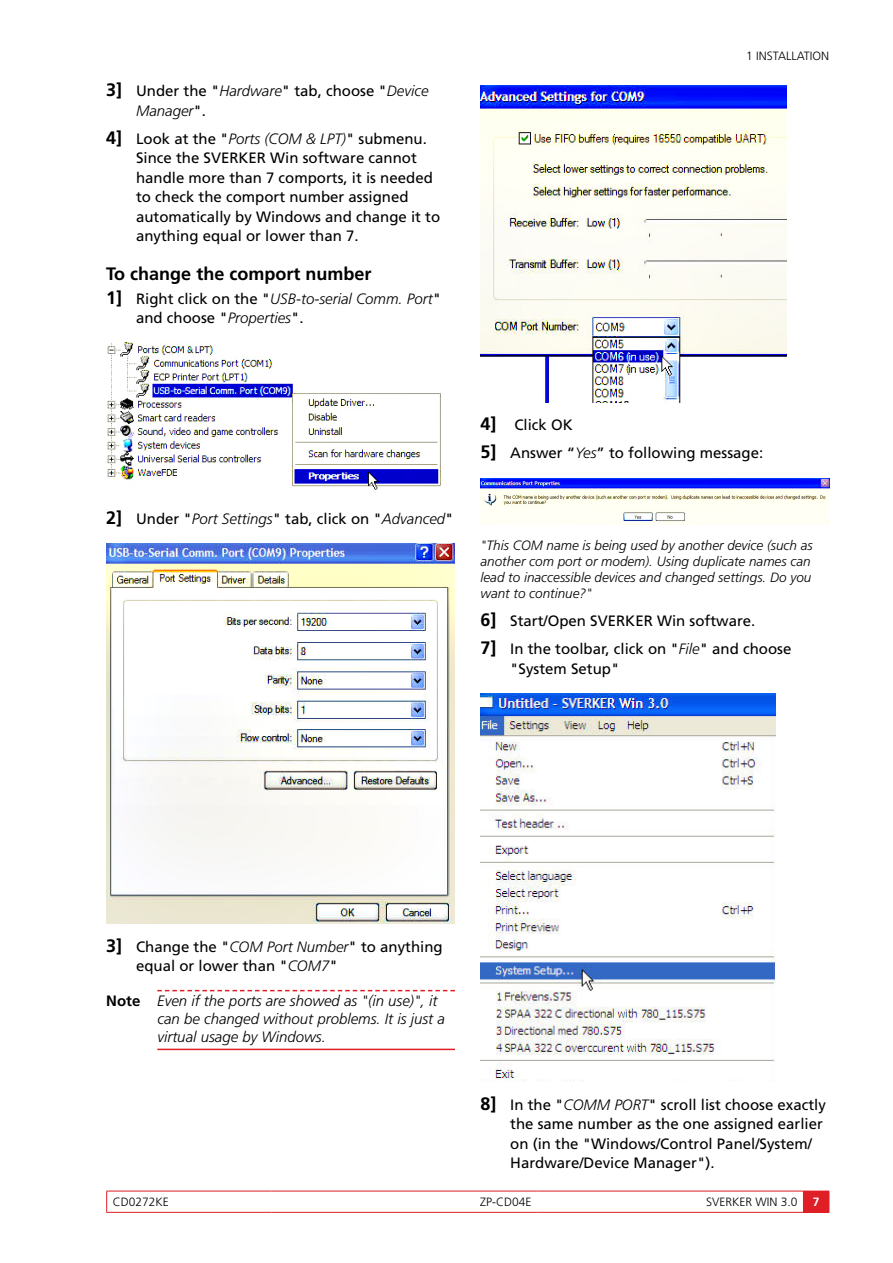
<style>
.page{position:relative;width:893px;height:1263px;background:#fff}
.page>*{position:absolute;margin:0;border:0;box-sizing:border-box;transform-origin:0 0}
.t1{font:700 18px "Frutiger LT Std";color:#000}
.t2{font:15px/19.5px "Frutiger LT Std";color:#000}
.t3{font:italic 300 15px/18px "Frutiger LT Std";color:#000}
.t4{font:italic 300 13.5px/16.2px "Frutiger LT Std";color:#000}
.t5{font:300 12px "Frutiger LT Std";color:#000}
.t6{font:700 12px "Frutiger LT Std";color:#fff}
.s1{font-weight:700;font-size:18px}
.s2{font-weight:300;font-style:italic}
.s3{font-weight:700;font-style:normal;font-size:18px}
.s4{font-weight:400;font-style:normal}
.s5{font-weight:700;font-style:normal}
</style>
<div class="page">
<svg style="left:106px;top:1192px;width:1px;height:20px"></svg>
<hr style="left:106px;top:1191px;width:166px;height:1px;background:#df1e26">
<hr style="left:106px;top:1212px;width:166px;height:1px;background:#df1e26">
<hr style="left:272px;top:1191px;width:266px;height:1px;background:#df1e26">
<hr style="left:272px;top:1212px;width:266px;height:1px;background:#df1e26">
<hr style="left:538px;top:1191px;width:265px;height:1px;background:#df1e26">
<hr style="left:538px;top:1212px;width:265px;height:1px;background:#df1e26">
<svg style="left:803px;top:1191px;width:27px;height:22px"></svg>
<svg style="left:157px;top:990px;width:298px;height:1px"></svg>
<hr style="left:157px;top:1049px;width:298px;height:1px;background:#df1e26">
<img style="left:107px;top:343px;width:336px;height:147px">
<img style="left:106px;top:543px;width:349px;height:381px">
<img style="left:480px;top:85px;width:307px;height:317px">
<img style="left:480px;top:478px;width:349px;height:47px">
<img style="left:480px;top:693px;width:295px;height:388px">
<p class="t2" style="left:136px;top:81px;width:294px;text-indent:-30px"><span class="s1">3]</span> Under the "<span class="s2">Hardware</span>" tab, choose "<span class="s2">Device<br>Manager</span>".</p>
<p class="t2" style="left:136px;top:129px;width:306px;text-indent:-30px"><span class="s1">4]</span> Look at the "<span class="s2">Ports (COM &amp; LPT)</span>" submenu.<br>Since the SVERKER Win software cannot handle more than 7 comports, it is needed to check the comport number assigned automatically by Windows and change it to anything equal or lower than 7.</p>
<p class="t1" style="left:106px;top:263px;width:267px">To change the comport number</p>
<p class="t3" style="left:136px;top:289px;width:307px;line-height:19.5px;text-indent:-30px"><span class="s3">1]</span> <span class="s4">Right click on the "</span>USB-to-serial Comm. Port<span class="s4">" and choose "</span>Properties<span class="s4">".</span></p>
<p class="t5" style="left:746px;top:49px;width:17px">1 INSTALLAT</p>
<p class="t5" style="left:810px;top:49px;width:12px">ION</p>
<p class="t2" style="left:106px;top:509px;width:349px"><span class="s1">2]</span> Under "<span class="s2">Port Settings</span>" tab, click on "<span class="s2">Advanced</span>"</p>
<p class="t2" style="left:480px;top:411px;width:284px;line-height:28px"><span class="s1">4]</span> Click OK<br><span class="s1">5]</span> Answer “<span class="s2">Yes</span>” to following message:</p>
<p class="t4" style="left:480px;top:537px;width:334px">"This COM name is being used by another device (such as another com port or modem). Using duplicate names can lead to inaccessible devices and changed settings. Do you want to continue?"</p>
<p class="t2" style="left:480px;top:607px;width:312px;line-height:28px"><span class="s1">6]</span> Start/Open SVERKER Win software.<br><span class="s1">7]</span> In the toolbar, click on "<span class="s2">File</span>" and choose</p>
<p class="t2" style="left:510px;top:659px;width:111px">"System Setup"</p>
<p class="t2" style="left:136px;top:937px;width:308px;text-indent:-30px"><span class="s1">3]</span> Change the "<span class="s2">COM Port Number</span>" to anything equal or lower than "<span class="s2">COM7</span>"</p>
<p class="t3" style="left:157px;top:992px;width:289px;text-indent:-51px"><span class="s5">Note</span> Even if the ports are showed as "(in use)", it can be changed without problems. It is just a virtual usage by Windows.</p>
<p class="t2" style="left:510px;top:1095px;width:317px;text-indent:-30px"><span class="s1">8]</span> In the "<span class="s2">COMM PORT</span>" scroll list choose exactly the same number as the one assigned earlier on (in the "Windows/Control Panel/System/ Hardware/Device Manager").</p>
<p class="t5" style="left:113px;top:1195px;width:58px">CD0272KE</p>
<p class="t5" style="left:480px;top:1195px;width:53px">ZP-CD04E</p>
<p class="t5" style="left:706px;top:1195px;width:93px">SVERKER WIN 3.0</p>
<p class="t6" style="left:813px;top:1195px;width:8px">7</p>
</div>
